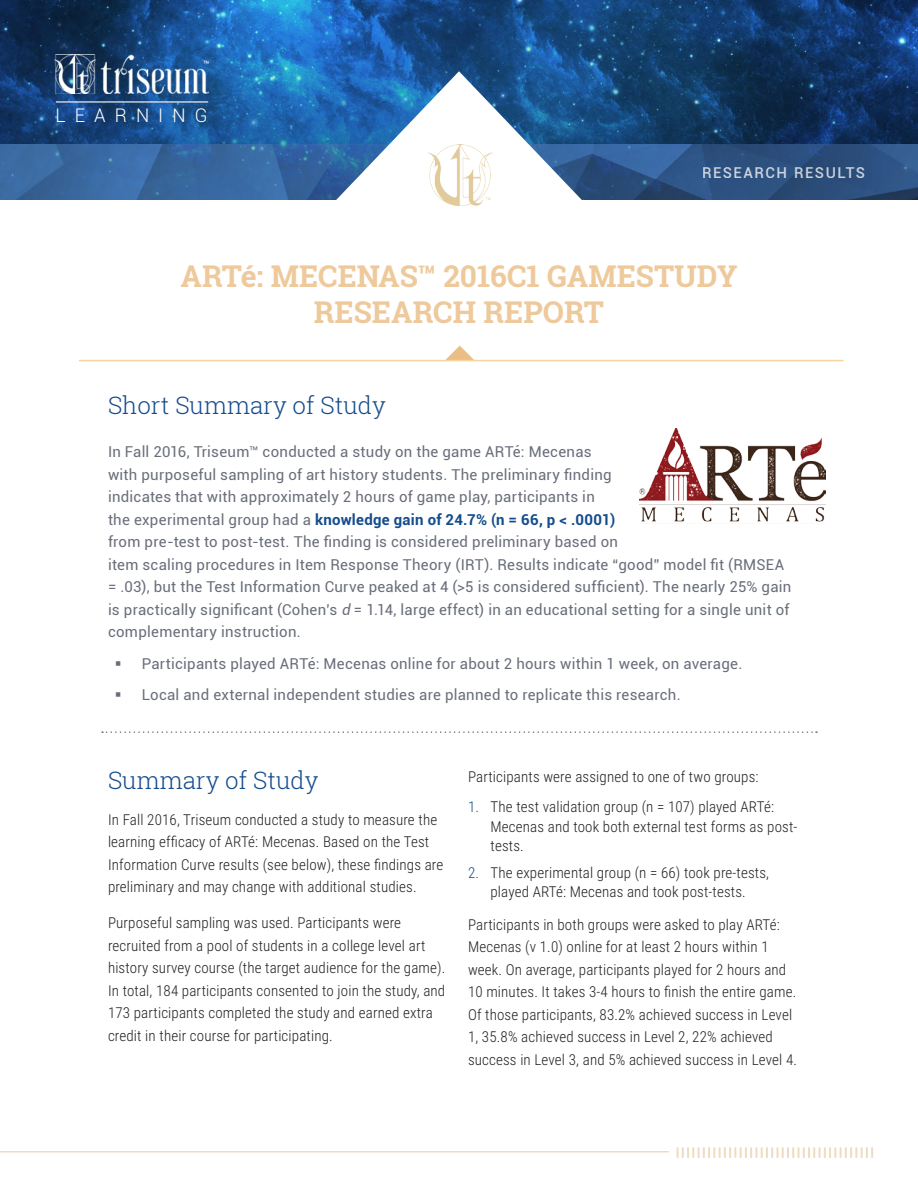
<style>
.page{position:relative;width:918px;height:1188px;background:#fff}
.page>*{position:absolute;margin:0;border:0;box-sizing:border-box;transform-origin:0 0}
.Head_1{font:700 30px/36px "Roboto Slab";color:#eec99b;text-align:center}
.Head_2{font:300 24px "Roboto Slab";color:#154c8c}
.Head_4{font:300 18.75px "Roboto";letter-spacing:.485em;color:#fff}
.Body_Text{font:300 15px/22.5px "Roboto Condensed";letter-spacing:.01em;color:#231f20}
.Intro_block_2{font:15px/22.5px "Roboto";letter-spacing:.015em;color:#696e7a}
.Numbers{font:300 15px/19.5px "Roboto Condensed";letter-spacing:.01em;color:#231f20}
.t1{font:500 15px "Roboto";letter-spacing:.1em;color:#fff}
.s1{font-weight:700;color:#154c8c}
.s2{font-style:italic}
.s3{color:#154c8c}
</style>
<div class="page">
<svg style="left:102px;top:731px;width:715px;height:2px"></svg>
<hr style="left:79px;top:360px;width:764px;height:1px;background:#f6d39c">
<svg style="left:445px;top:346px;width:29px;height:14px"></svg>
<img style="left:0;top:0;width:918px;height:200px">
<img style="left:0;top:145px;width:918px;height:54px">
<svg style="left:333px;top:71px;width:252px;height:135px"></svg>
<hr style="left:0;top:1151px;width:669px;height:2px;background:#eddcc1">
<svg style="left:677px;top:1147px;width:196px;height:11px"></svg>
<img style="left:428px;top:145px;width:64px;height:60px">
<hr style="left:56px;top:101px;width:152px;height:2px;background:#fff">
<img style="left:55px;top:54px;width:153px;height:39px">
<img style="left:639px;top:429px;width:186px;height:93px">
<p class="Head_4" style="left:55px;top:103px;width:154px">LEARNING</p>
<p class="t1" style="left:702px;top:162px;width:165px">RESEARCH RESULTS</p>
<p class="Head_1" style="left:181px;top:258px;width:558px">ARTé: MECENAS™ 2016C1 GAMESTUDY<br>RESEARCH REPORT</p>
<p class="Head_2" style="left:108px;top:389px;width:279px">Short Summary of Study</p>
<p class="Intro_block_2" style="left:108px;top:440px;width:685px">In Fall 2016, Triseum™ conducted a study on the game ARTé: Mecenas<br>with purposeful sampling of art history students. The preliminary finding<br>indicates that with approximately 2 hours of game play, participants in<br>the experimental group had a <span class="s1">knowledge gain of 24.7% (n = 66, p &lt; .0001)<br></span>from pre-test to post-test. The finding is considered preliminary based on<br>item scaling procedures in Item Response Theory (IRT). Results indicate “good” model fit (RMSEA = .03), but the Test Information Curve peaked at 4 (&gt;5 is considered sufficient). The nearly 25% gain is practically significant (Cohen's <span class="s2">d</span> = 1.14, large effect) in an educational setting for a single unit of complementary instruction.</p>
<p class="Intro_block_2" style="left:115px;top:652px;width:629px">▪ Participants played ARTé: Mecenas online for about 2 hours within 1 week, on average.</p>
<p class="Intro_block_2" style="left:115px;top:683px;width:568px">▪ Local and external independent studies are planned to replicate this research.</p>
<p class="Head_2" style="left:108px;top:764px;width:212px">Summary of Study</p>
<p class="Body_Text" style="left:108px;top:808px;width:337px">In Fall 2016, Triseum conducted a study to measure the learning efficacy of ARTé: Mecenas. Based on the Test Information Curve results (see below), these findings are preliminary and may change with additional studies.</p>
<p class="Body_Text" style="left:108px;top:911px;width:339px">Purposeful sampling was used. Participants were recruited from a pool of students in a college level art history survey course (the target audience for the game).<br>In total, 184 participants consented to join the study, and 173 participants completed the study and earned extra credit in their course for participating.</p>
<p class="Body_Text" style="left:468px;top:765px;width:292px">Participants were assigned to one of two groups:</p>
<p class="Numbers" style="left:490px;top:797px;width:308px;text-indent:-22px"><span class="s3">1.</span> The test validation group (n = 107) played ARTé:<br>Mecenas and took both external test forms as post&shy;tests.</p>
<p class="Numbers" style="left:468px;top:862px;width:303px;text-align:center"><span class="s3">2.</span> The experimental group (n = 66) took pre-tests, played ARTé: Mecenas and took post-tests.</p>
<p class="Body_Text" style="left:468px;top:913px;width:331px">Participants in both groups were asked to play ARTé:<br>Mecenas (v 1.0) online for at least 2 hours within 1 week. On average, participants played for 2 hours and 10 minutes. It takes 3-4 hours to finish the entire game.<br>Of those participants, 83.2% achieved success in Level 1, 35.8% achieved success in Level 2, 22% achieved success in Level 3, and 5% achieved success in Level 4.</p>
</div>
